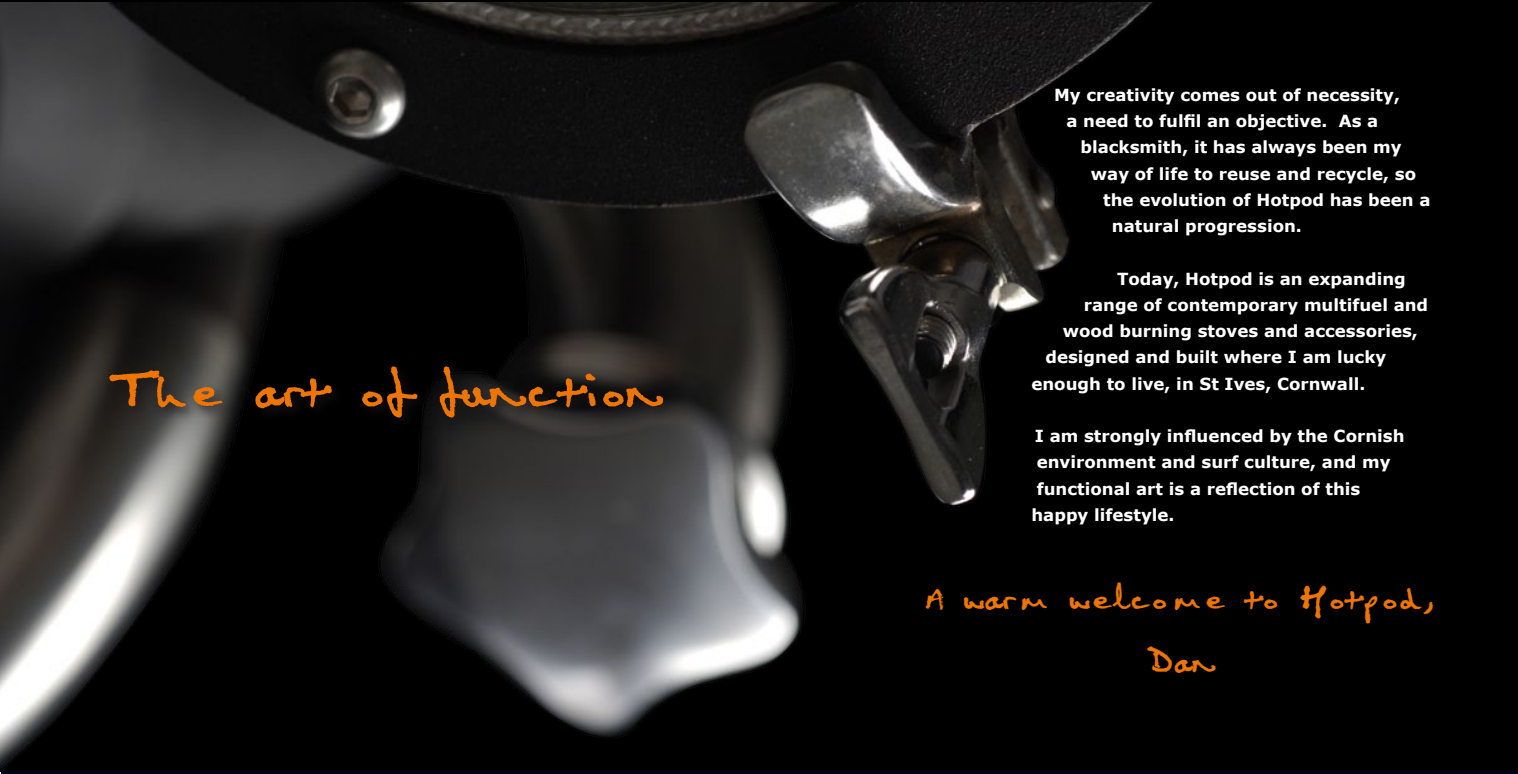
<style>
.page{position:relative;width:1518px;height:774px;background:#fff}
.page>*{position:absolute;margin:0;border:0;box-sizing:border-box;transform-origin:0 0}
.t1{font:66.5px "Dans Scrawl";color:#ed7504}
.t2{font:42px/63px "Dans Scrawl";color:#ed7504;text-align:center}
.t3{font:700 16.62px/26.2px "Verdana";color:#fff;text-align:center}
</style>
<div class="page">
<div style="left:0;top:0;width:1518px;height:771px;background:#010000"></div>
<img style="left:0;top:3px;width:1157px;height:769px">
<div style="left:104px;top:354px;width:573px;height:70px;background:#1a171c;opacity:.75"></div>
<svg style="left:944px;top:88px;width:213px;height:490px"></svg>
<svg style="left:913px;top:578px;width:244px;height:114px"></svg>
<h1 class="t1" style="left:111px;top:346px;width:553px">The art of function</h1>
<p class="t3" style="left:1054px;top:81px;width:347px">My creativity comes out of necessity, a need to fulfil an objective. As a</p>
<p class="t3" style="left:1080px;top:134px;width:323px">blacksmith, it has always been my</p>
<p class="t3" style="left:1091px;top:160px;width:327px">way of life to reuse and recycle, so</p>
<p class="t3" style="left:1103px;top:186px;width:329px">the evolution of Hotpod has been a</p>
<p class="t3" style="left:1112px;top:213px;width:191px">natural progression.</p>
<p class="t3" style="left:1117px;top:265px;width:290px">Today, Hotpod is an expanding</p>
<p class="t3" style="left:1084px;top:291px;width:346px">range of contemporary multifuel and</p>
<p class="t3" style="left:1063px;top:318px;width:356px">wood burning stoves and accessories,</p>
<p class="t3" style="left:1045px;top:344px;width:342px">designed and built where I am lucky</p>
<p class="t3" style="left:1031px;top:370px;width:335px">enough to live, in St Ives, Cornwall.</p>
<p class="t3" style="left:1035px;top:423px;width:371px">I am strongly influenced by the Cornish</p>
<p class="t3" style="left:1037px;top:449px;width:355px">environment and surf culture, and my</p>
<p class="t3" style="left:1037px;top:475px;width:325px">functional art is a reflection of this</p>
<p class="t3" style="left:1031px;top:501px;width:145px">happy lifestyle.</p>
<h2 class="t2" style="left:926px;top:565px;width:510px">A warm welcome to Hotpod,<br>Dan</h2>
</div>
